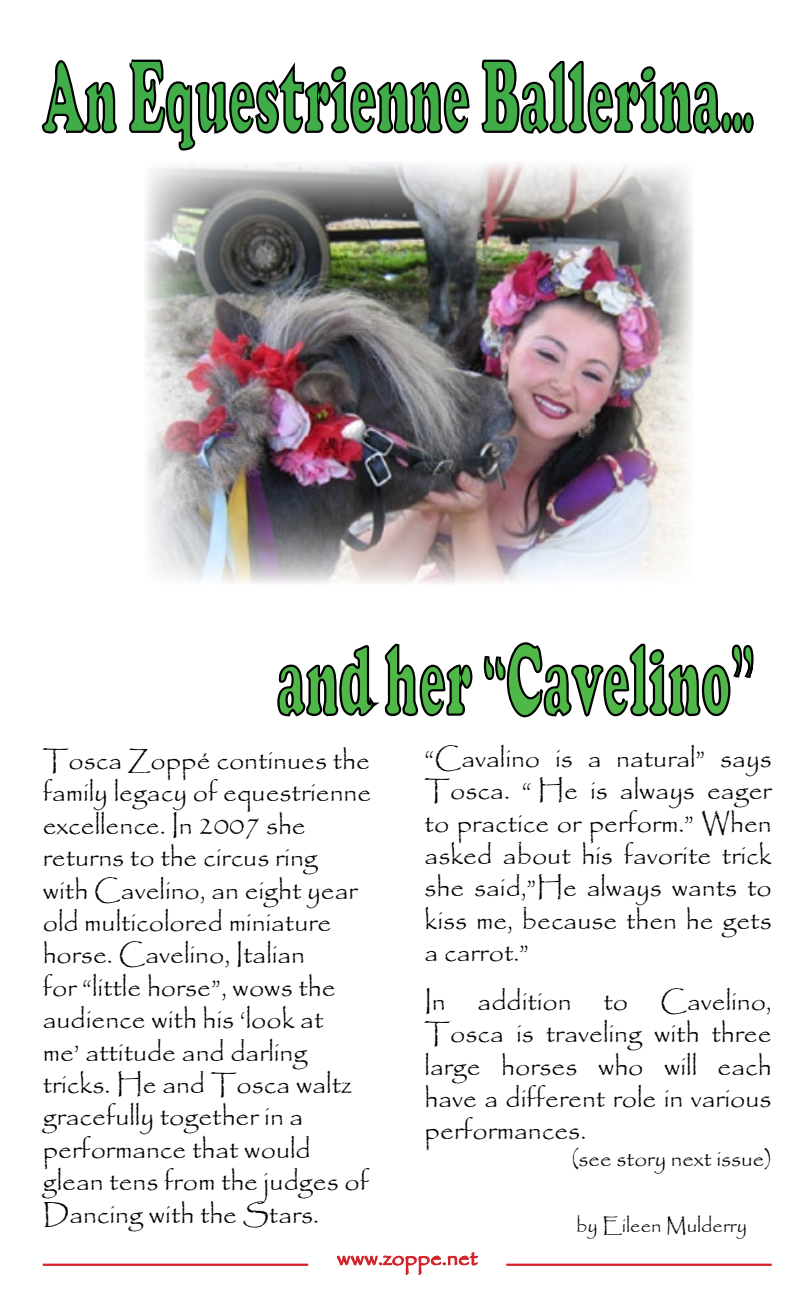
<style>
.page{position:relative;width:810px;height:1296px;background:#fff}
.page>*{position:absolute;margin:0;border:0;box-sizing:border-box;transform-origin:0 0}
.t1{font:90px "Stretch Plain";color:#41ad49}
.t2{font:90px "Stretch Plain";color:#50b848}
.t3{font:27px/32.4px "Papyrus";color:#000;text-align:justify}
.t4{font:22.5px "Papyrus";color:#000}
.t5{font:22.5px "Papyrus";color:#d2232a}
.t6{font:20.25px "Papyrus";color:#000}
</style>
<div class="page">
<svg style="left:41px;top:59px;width:429px;height:92px"></svg>
<svg style="left:481px;top:59px;width:273px;height:75px"></svg>
<img style="left:145px;top:162px;width:548px;height:422px">
<svg style="left:336px;top:1252px;width:142px;height:23px"></svg>
<hr style="left:506px;top:1264px;width:266px;height:2px;background:#d2232a">
<hr style="left:43px;top:1264px;width:265px;height:2px;background:#d2232a">
<svg style="left:277px;top:643px;width:196px;height:74px"></svg>
<svg style="left:483px;top:642px;width:271px;height:76px"></svg>
<h1 class="t1" style="left:43px;top:31px;width:712px">An Equestrienne Ballerina...</h1>
<h1 class="t2" style="left:277px;top:614px;width:479px">and her “Cavelino”</h1>
<p class="t3" style="left:43px;top:744px;width:330px;text-align:left">Tosca Zoppé continues the family legacy of equestrienne excellence. In 2007 she returns to the circus ring<br>with Cavelino, an eight year old multicolored miniature horse. Cavelino, Italian<br>for “little horse”, wows the audience with his ‘look at<br>me’ attitude and darling tricks. He and Tosca waltz gracefully together in a performance that would glean tens from the judges of<br>Dancing with the Stars.</p>
<p class="t3" style="left:425px;top:741px;width:349px">“Cavalino is a natural” says Tosca. “ He is always eager to practice or perform.” When asked about his favorite trick she said,”He always wants to kiss me, because then he gets a carrot.”</p>
<p class="t3" style="left:425px;top:984px;width:349px">In addition to Cavelino, Tosca is traveling with three large horses who will each have a different role in various performances.</p>
<p class="t4" style="left:571px;top:1145px;width:202px">(see story next issue)</p>
<p class="t6" style="left:576px;top:1213px;width:172px">by Eileen Mulderry</p>
<p class="t5" style="left:337px;top:1244px;width:142px">www.zoppe.net</p>
</div>
